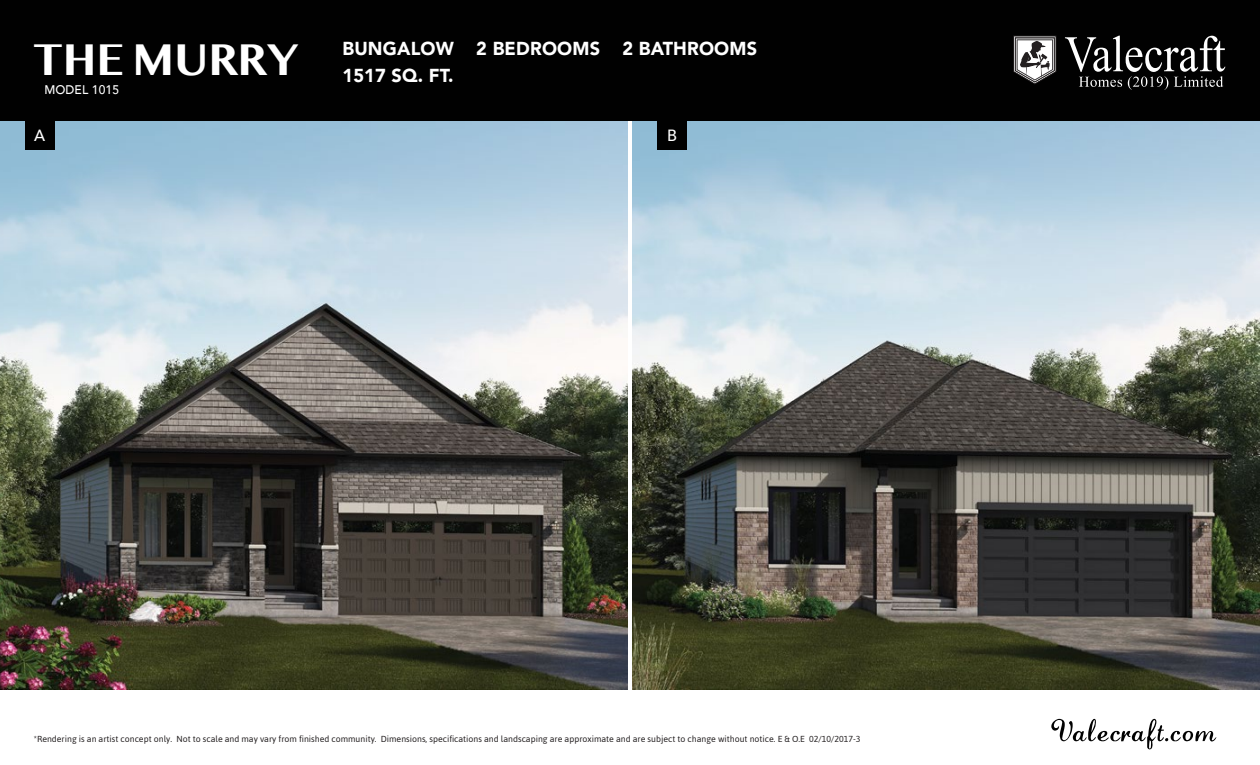
<style>
.page{position:relative;width:1260px;height:765px;background:#fff}
.page>*{position:absolute;margin:0;border:0;box-sizing:border-box;transform-origin:0 0}
.t1{font:700 46.25px "Myanmar MN";color:#fff;scale:.96 1}
.t2{font:900 18.75px/26.2px "Avenir";letter-spacing:.01em;color:#fff;scale:.96 1}
.t3{font:500 16.25px "Avenir";color:#fff;scale:.96 1}
.t4{font:500 12.5px "Avenir";letter-spacing:.01em;color:#fff;scale:.96 1}
.t5{font:8.75px "Asap";color:#231f20}
</style>
<div class="page">
<img style="left:0;top:121px;width:628px;height:569px">
<img style="left:632px;top:121px;width:628px;height:569px">
<div style="left:0;top:0;width:1260px;height:121px;background:#010101"></div>
<svg style="left:1051px;top:719px;width:165px;height:30px"></svg>
<div style="left:25px;top:116px;width:29px;height:34px;background:#010101"></div>
<div style="left:657px;top:116px;width:30px;height:34px;background:#010101"></div>
<svg style="left:1013px;top:36px;width:43px;height:48px;background:#8d8b8c"></svg>
<svg style="left:1065px;top:36px;width:160px;height:54px"></svg>
<h1 class="t1" style="left:33px;top:32px;width:278px">THE MURRY</h1>
<h2 class="t2" style="left:342px;top:35px;width:434px">BUNGALOW 2 BEDROOMS 2 BATHROOMS<br>1517 SQ. FT.</h2>
<h3 class="t4" style="left:44px;top:79px;width:79px">MODEL 1015</h3>
<h3 class="t3" style="left:34px;top:121px;width:13px">A</h3>
<h3 class="t3" style="left:667px;top:121px;width:12px">B</h3>
<p class="t5" style="left:34px;top:733px;width:828px">*Rendering is an artist concept only. Not to scale and may vary from finished community. Dimensions, specifications and landscaping are approximate and are subject to change without notice. E &amp; O.E 02/10/2017-3</p>
</div>
